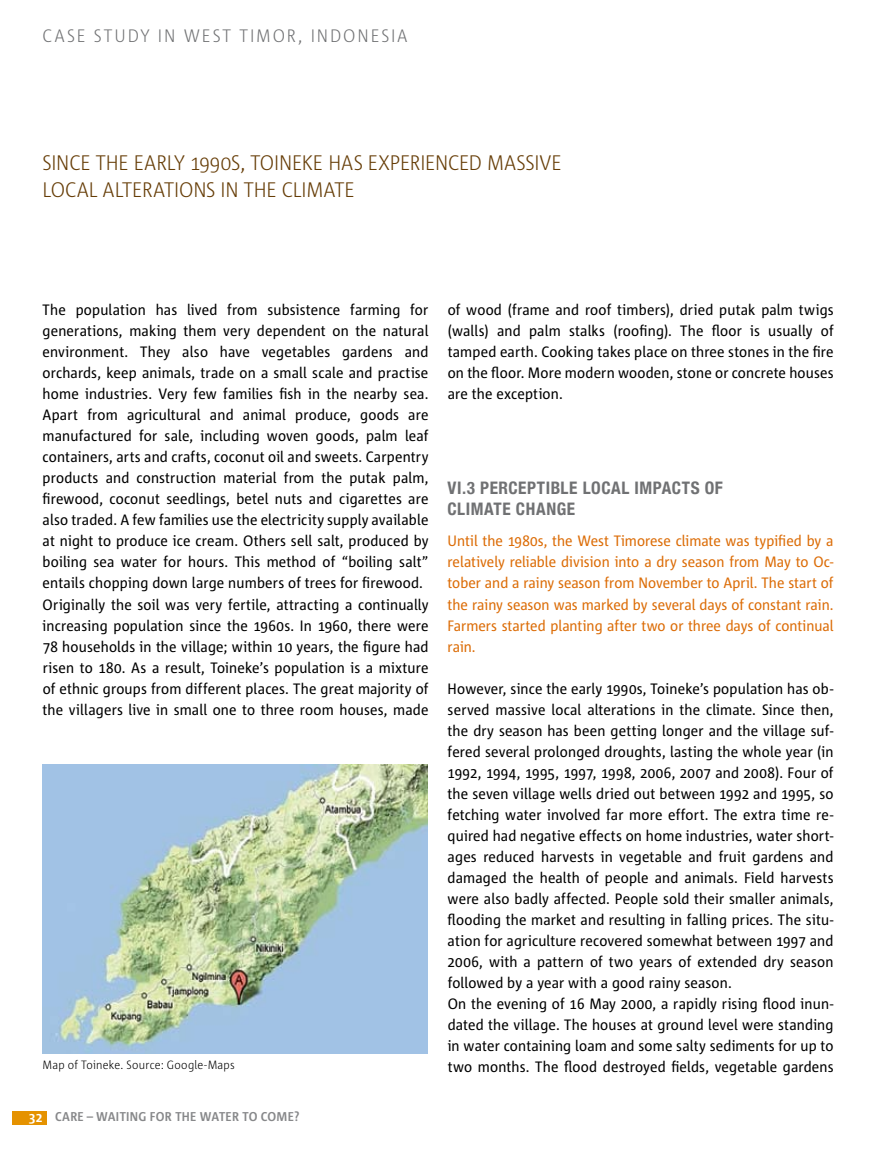
<style>
.page{position:relative;width:893px;height:1149px;background:#fff}
.page>*{position:absolute;margin:0;border:0;box-sizing:border-box;transform-origin:0 0}
.t1{font:300 21px/27px "Corpid Semi Cd";color:#663d07}
.t2{font:300 18px "Corpid Semi Cd";letter-spacing:.105em;color:#727375}
.t3{font:700 condensed 17.25px "Helvetica Neue";color:#707173}
.t4{font:15px/21px "Corpid Semi Cd";letter-spacing:.01em;color:#000}
.t5{font:15px/21px "Corpid Semi Cd";color:#dc6d08;text-align:justify}
.t6{font:700 12.75px "Corpid Semi Cd";letter-spacing:.025em;color:#87888a}
.t7{font:300 12px "Corpid Semi Cd";letter-spacing:.02em;color:#000}
.s1{font-size:13.5px;color:#fff}
</style>
<div class="page">
<div style="left:13px;top:1110px;width:34px;height:13px;background:#e59200"></div>
<img style="left:43px;top:764px;width:384px;height:289px">
<p class="t2" style="left:43px;top:26px;width:357px">CASE STUDY I N WEST TI MOR, INDONESIA</p>
<h1 class="t1" style="left:43px;top:149px;width:521px">SI NCE THE EARLY 1990S, TOI NEKE HAS EXPERI ENCED MASSIVE<br>LOCAL ALTERATI ONS I N THE CLI MATE</h1>
<p class="t4" style="left:43px;top:299px;width:388px">The population has lived from subsistence farming for generations, making them very dependent on the natural environment. They also have vegetables gardens and orchards, keep animals, trade on a small scale and practise home industries. Very few families fish in the nearby sea.<br>Apart from agricultural and animal produce, goods are manufactured for sale, including woven goods, palm leaf containers, arts and crafts, coconut oil and sweets. Carpentry products and construction material from the putak palm, firewood, coconut seedlings, betel nuts and cigarettes are also traded. A few families use the electricity supply available at night to produce ice cream. Others sell salt, produced by boiling sea water for hours. This method of “boiling salt” entails chopping down large numbers of trees for firewood.<br>Originally the soil was very fertile, attracting a continually increasing population since the 1960s. In 1960, there were 78 households in the village; within 10 years, the figure had risen to 180. As a result, Toineke’s population is a mixture of ethnic groups from different places. The great majority of the villagers live in small one to three room houses, made</p>
<p class="t4" style="left:448px;top:299px;width:387px;text-align:justify">of wood (frame and roof timbers), dried putak palm twigs (walls) and palm stalks (roofing). The floor is usually of tamped earth. Cooking takes place on three stones in the fire on the floor. More modern wooden, stone or concrete houses are the exception.</p>
<p class="t3" style="left:448px;top:477px;width:52px">VI.3 PERCEPTIBLE</p>
<p class="t3" style="left:583px;top:477px;width:11px">LOCAL</p>
<p class="t3" style="left:635px;top:477px;width:11px">IMPACTS</p>
<p class="t3" style="left:705px;top:477px;width:10px">OF</p>
<p class="t3" style="left:448px;top:498px;width:10px">CLIMATE</p>
<p class="t3" style="left:516px;top:498px;width:11px">CHANGE</p>
<p class="t5" style="left:448px;top:530px;width:387px">Until the 1980s, the West Timorese climate was typified by a relatively reliable division into a dry season from May to Oc&shy;tober and a rainy season from November to April. The start of the rainy season was marked by several days of constant rain.<br>Farmers started planting after two or three days of continual rain.</p>
<p class="t4" style="left:448px;top:677px;width:387px">However, since the early 1990s, Toineke’s population has ob&shy;served massive local alterations in the climate. Since then, the dry season has been getting longer and the village suf&shy;fered several prolonged droughts, lasting the whole year (in 1992, 1994, 1995, 1997, 1998, 2006, 2007 and 2008). Four of the seven village wells dried out between 1992 and 1995, so fetching water involved far more effort. The extra time re&shy;quired had negative effects on home industries, water short&shy;ages reduced harvests in vegetable and fruit gardens and damaged the health of people and animals. Field harvests were also badly affected. People sold their smaller animals, flooding the market and resulting in falling prices. The situ&shy;ation for agriculture recovered somewhat between 1997 and 2006, with a pattern of two years of extended dry season followed by a year with a good rainy season.<br>On the evening of 16 May 2000, a rapidly rising flood inun&shy;dated the village. The houses at ground level were standing in water containing loam and some salty sediments for up to two months. The flood destroyed fields, vegetable gardens</p>
<p class="t7" style="left:43px;top:1057px;width:194px">MAP OF TOINEKE. SOURCE: GOOGLE-MAPS</p>
<p class="t6" style="left:29px;top:1109px;width:272px"><span class="s1">32</span> CARE – WAITING FOR THE WATER TO COME?</p>
</div>
